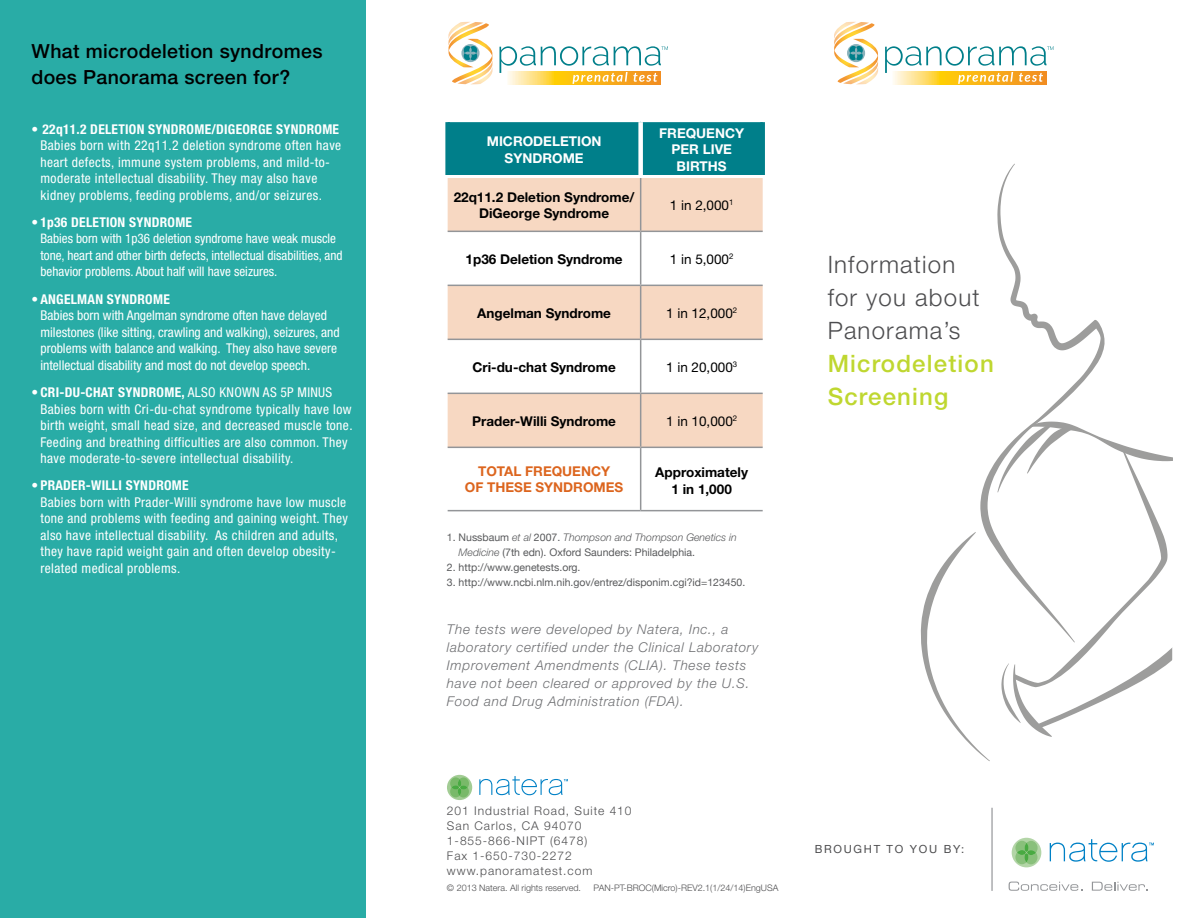
<style>
.page{position:relative;width:1182px;height:918px;background:#fff}
.page>*{position:absolute;margin:0;border:0;box-sizing:border-box;transform-origin:0 0}
.t1{font:300 24px/33px "Helvetica Neue";letter-spacing:.05em;color:#4d4d4f}
.t2{font:500 24px/33px "Helvetica Neue";letter-spacing:.05em;color:#bfd730}
.t3{font:500 19.5px/25.5px "Helvetica Neue";letter-spacing:.02em;color:#000}
.t4{font:condensed 13.5px/16.5px "Helvetica Neue";letter-spacing:.03em;color:#fff}
.t5{font:condensed 13.5px/16.5px "Helvetica Neue";color:#fff}
.t6{font:italic 300 13.5px/18px "Helvetica Neue";letter-spacing:.05em;color:#6d6e71}
.t7{font:700 13.5px/16.2px "Helvetica Neue";color:#000;text-align:center}
.t8{font:700 condensed 13.5px "Helvetica Neue";letter-spacing:.02em;color:#fff}
.t9{font:13.5px "Helvetica Neue";color:#000}
.t10{font:700 13.5px/16.5px "Helvetica Neue";color:#fff;text-align:center}
.t11{font:700 13.5px/16.2px "Helvetica Neue";color:#dc651e;text-align:center}
.t12{font:condensed 13.2px/16.5px "Helvetica Neue";color:#fff}
.t13{font:300 12px/15px "Helvetica Neue";letter-spacing:.08em;color:#4d4d4f}
.t14{font:11.25px "Helvetica Neue";letter-spacing:.15em;color:#4d4d4f}
.t15{font:10.5px/15px "Helvetica Neue";color:#58595b}
.t16{font:300 9px "Helvetica Neue";color:#4d4d4f}
.s1{font-weight:300;font-stretch:normal}
.s2{font-weight:700}
.s3{font-weight:300;font-style:italic}
</style>
<div class="page">
<div style="left:0;top:0;width:366px;height:918px;background:#29aca6"></div>
<svg style="left:920px;top:164px;width:251px;height:597px"></svg>
<svg style="left:479px;top:776px;width:89px;height:19px"></svg>
<div style="left:447px;top:775px;width:25px;height:25px;background:#a2cc94;border-radius:50%"></div>
<svg style="left:450px;top:777px;width:19px;height:21px"></svg>
<svg style="left:1049px;top:839px;width:104px;height:23px"></svg>
<svg style="left:1011px;top:838px;width:30px;height:29px"></svg>
<svg style="left:1015px;top:841px;width:22px;height:23px"></svg>
<svg style="left:1008px;top:882px;width:74px;height:9px"></svg>
<svg style="left:1091px;top:882px;width:56px;height:9px"></svg>
<hr style="left:991px;top:808px;width:1px;height:83px;background:#808285">
<div style="left:450px;top:122px;width:310px;height:53px;background:#007f8a"></div>
<svg style="left:447px;top:178px;width:315px;height:269px;fill:#f7d8c2"></svg>
<svg style="left:448px;top:448px;width:314px;height:62px"></svg>
<hr style="left:640px;top:178px;width:1px;height:53px;background:#939598">
<hr style="left:447px;top:231px;width:193px;height:1px;background:#939598">
<hr style="left:640px;top:231px;width:122px;height:1px;background:#939598">
<hr style="left:640px;top:232px;width:1px;height:53px;background:#939598">
<hr style="left:447px;top:285px;width:193px;height:1px;background:#939598">
<hr style="left:640px;top:285px;width:122px;height:1px;background:#939598">
<hr style="left:640px;top:286px;width:1px;height:53px;background:#939598">
<hr style="left:447px;top:339px;width:193px;height:1px;background:#939598">
<hr style="left:640px;top:339px;width:122px;height:1px;background:#939598">
<hr style="left:640px;top:340px;width:1px;height:53px;background:#939598">
<hr style="left:447px;top:393px;width:193px;height:1px;background:#939598">
<hr style="left:640px;top:393px;width:122px;height:1px;background:#939598">
<hr style="left:640px;top:394px;width:1px;height:53px;background:#939598">
<hr style="left:447px;top:447px;width:193px;height:1px;background:#939598">
<hr style="left:640px;top:447px;width:122px;height:1px;background:#939598">
<hr style="left:640px;top:448px;width:1px;height:62px;background:#939598">
<div style="left:445px;top:122px;width:5px;height:54px;background:#007f8a"></div>
<hr style="left:760px;top:122px;width:4px;height:54px;background:#007f8a">
<div style="left:638px;top:122px;width:5px;height:54px;background:#fff"></div>
<hr style="left:447px;top:510px;width:193px;height:1px;background:#939598">
<hr style="left:640px;top:510px;width:122px;height:1px;background:#939598">
<svg style="left:834px;top:22px;width:44px;height:62px"></svg>
<svg style="left:885px;top:46px;width:168px;height:38px"></svg>
<svg style="left:448px;top:22px;width:45px;height:62px"></svg>
<svg style="left:499px;top:46px;width:169px;height:38px"></svg>
<hr style="left:440px;top:176px;width:488px;height:2px;background:#fff">
<h2 class="t3" style="left:31px;top:39px;width:292px">What microdeletion syndromes does Panorama screen for?</h2>
<p class="t4" style="left:40px;top:121px;width:302px;text-indent:-9px"><span class="s1">•</span> <span class="s2">22Q11.2 DELETION SYNDROME/DIGEORGE SYNDROME </span>Babies born with 22q11.2 deletion syndrome often have heart defects, immune system problems, and mild-to&shy;moderate intellectual disability. They may also have kidney problems, feeding problems, and/or seizures.</p>
<p class="t8" style="left:31px;top:214px;width:162px">• 1P36 DELETION SYNDROME</p>
<p class="t12" style="left:40px;top:230px;width:303px">Babies born with 1p36 deletion syndrome have weak muscle tone, heart and other birth defects, intellectual disabilities, and behavior problems. About half will have seizures.</p>
<p class="t8" style="left:31px;top:291px;width:140px">• ANGELMAN SYNDROME</p>
<p class="t5" style="left:40px;top:307px;width:300px">Babies born with Angelman syndrome often have delayed milestones (like sitting, crawling and walking), seizures, and problems with balance and walking. They also have severe intellectual disability and most do not develop speech.</p>
<p class="t4" style="left:40px;top:384px;width:313px;text-indent:-9px"><span class="s2">• CRI-DU-CHAT SYNDROME,</span> also known as 5p minus Babies born with Cri-du-chat syndrome typically have low birth weight, small head size, and decreased muscle tone.<br>Feeding and breathing difficulties are also common. They have moderate-to-severe intellectual disability.</p>
<p class="t8" style="left:31px;top:477px;width:159px">• PRADER-WILLI SYNDROME</p>
<p class="t4" style="left:40px;top:494px;width:309px">Babies born with Prader-Willi syndrome have low muscle tone and problems with feeding and gaining weight. They also have intellectual disability. As children and adults, they have rapid weight gain and often develop obesity&shy;related medical problems.</p>
<p class="t10" style="left:486px;top:133px;width:116px">Microdeletion<br>Syndrome</p>
<p class="t10" style="left:659px;top:125px;width:86px">Frequency per Live birthS</p>
<p class="t7" style="left:453px;top:188px;width:182px">22q11.2 Deletion Syndrome/<br>DiGeorge Syndrome</p>
<p class="t9" style="left:669px;top:197px;width:65px">1 IN 2,000<sup>1</sup></p>
<p class="t7" style="left:465px;top:250px;width:159px">1p36 Deletion Syndrome</p>
<p class="t9" style="left:669px;top:251px;width:65px">1 IN 5,000<sup>2</sup></p>
<p class="t7" style="left:477px;top:304px;width:135px">Angelman Syndrome</p>
<p class="t9" style="left:666px;top:305px;width:73px">1 IN 12,000<sup>2</sup></p>
<p class="t7" style="left:472px;top:358px;width:145px">Cri-du-chat Syndrome</p>
<p class="t9" style="left:666px;top:359px;width:73px">1 IN 20,000<sup>3</sup></p>
<p class="t7" style="left:472px;top:412px;width:145px">Prader-Willi Syndrome</p>
<p class="t9" style="left:666px;top:413px;width:73px">1 IN 10,000<sup>2</sup></p>
<p class="t11" style="left:465px;top:463px;width:158px">Total Frequency<br>of these syndromes</p>
<p class="t7" style="left:655px;top:464px;width:94px">Approximately<br>1 in 1,000</p>
<p class="t15" style="left:458px;top:529px;width:279px;text-indent:-12px">1. Nussbaum <span class="s3">et al</span> 2007. <span class="s3">Thompson and Thompson Genetics in<br>Medicine</span> (7th edn). Oxford Saunders: Philadelphia.</p>
<p class="t15" style="left:447px;top:559px;width:135px">2. http://www.genetests.org.</p>
<p class="t15" style="left:447px;top:574px;width:300px">3. http://www.ncbi.nlm.nih.gov/entrez/disponim.cgi?id=123450.</p>
<p class="t6" style="left:447px;top:620px;width:313px">The tests were developed by Natera, Inc., a laboratory certified under the Clinical Laboratory Improvement Amendments (CLIA). These tests have not been cleared or approved by the U.S.<br>Food and Drug Administration (FDA).</p>
<h1 class="t1" style="left:827px;top:247px;width:153px">Information for you about<br>Panorama’s</h1>
<h1 class="t2" style="left:827px;top:347px;width:168px">Microdeletion<br>Screening</h1>
<p class="t13" style="left:447px;top:803px;width:186px">201 Industrial Road, Suite 410<br>San Carlos, CA 94070<br>1-855-866-NIPT (6478)<br>Fax 1-650-730-2272 www.panoramatest.com</p>
<p class="t16" style="left:447px;top:882px;width:136px">© 2013 Natera. All rights reserved.</p>
<p class="t16" style="left:593px;top:882px;width:186px">PAN-PT-BROC(Micro)-REV2.1(1/24/14)EngUSA</p>
<p class="t14" style="left:814px;top:842px;width:151px">BROUGHT TO YOU BY:</p>
</div>
